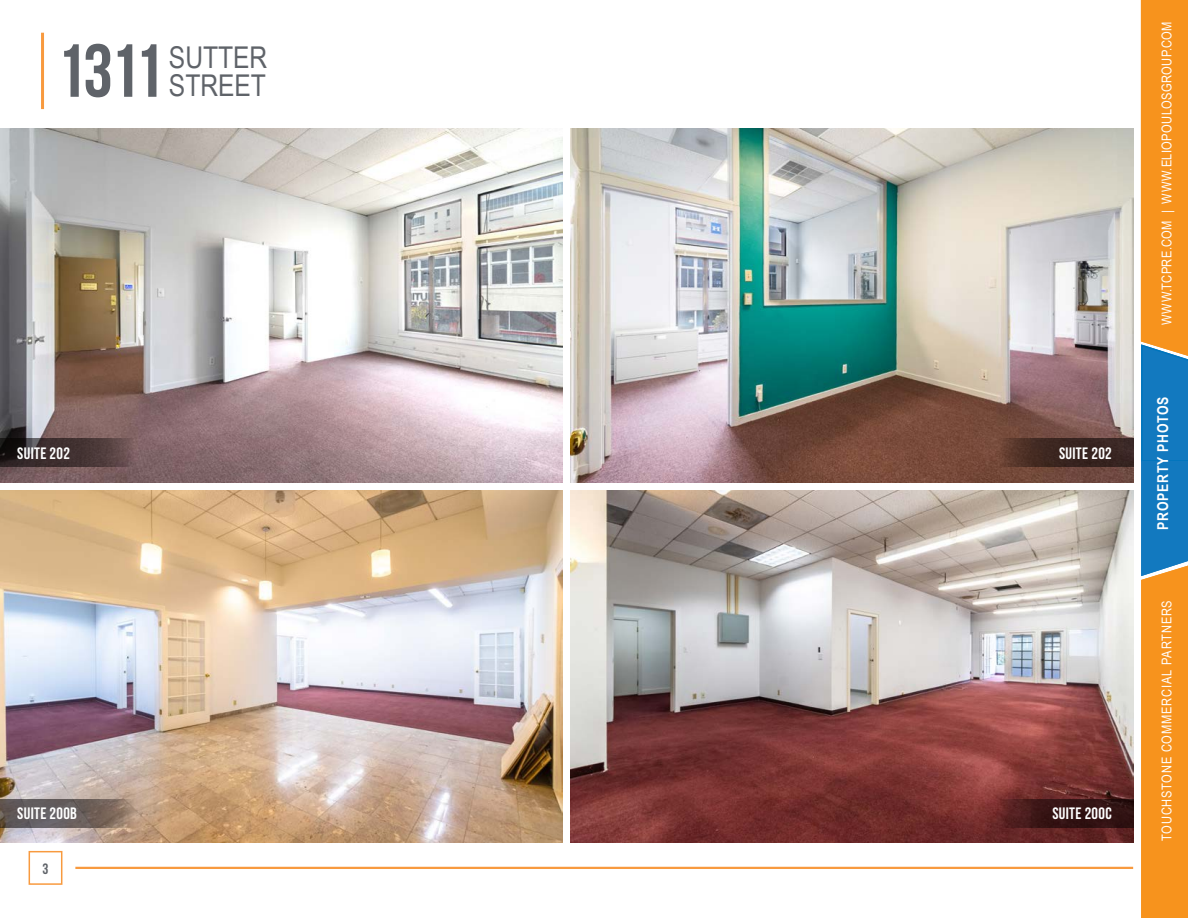
<style>
.page{position:relative;width:1188px;height:918px;background:#fff}
.page>*{position:absolute;margin:0;border:0;box-sizing:border-box;transform-origin:0 0}
.t1{font:700 75px "Bebas Neue";color:#5f6369}
.t2{font:30px/28.5px "Arial Narrow";color:#5f6369}
.Body{font:700 16.5px "Bebas Neue";letter-spacing:.02em;color:#fff}
.Body-2{font:700 15px "Arial Narrow";letter-spacing:.05em;color:#fff}
.t3{font:700 15px "Bebas Neue";color:#5f6369}
.Body-3{font:13.5px "Arial Narrow";letter-spacing:.03em;color:#fff}
.Body-4{font:13.5px "Arial Narrow";letter-spacing:.05em;color:#fff}
</style>
<div class="page">
<img style="left:0;top:129px;width:563px;height:353px">
<img style="left:0;top:490px;width:563px;height:352px">
<img style="left:570px;top:129px;width:563px;height:353px">
<img style="left:570px;top:490px;width:563px;height:352px">
<div style="left:29px;top:851px;width:33px;height:34px;border:2px solid #f89a3f"></div>
<hr style="left:75px;top:867px;width:1058px;height:2px;background:#f89a3f">
<hr style="left:41px;top:33px;width:3px;height:76px;background:#f89a3f">
<svg style="left:1140px;top:0;width:48px;height:918px;background:#c28f48"></svg>
<svg style="left:1000px;top:439px;width:133px;height:28px;background:#412923"></svg>
<svg style="left:1000px;top:799px;width:133px;height:28px;background:#3b1616"></svg>
<svg style="left:0;top:799px;width:133px;height:28px;background:#6e635e"></svg>
<svg style="left:0;top:439px;width:133px;height:28px;background:#413233"></svg>
<h1 class="t1" style="left:56px;top:30px;width:109px">1311</h1>
<h2 class="t2" style="left:169px;top:42px;width:100px">SUTTER<br>STREET</h2>
<p class="Body" style="left:17px;top:444px;width:54px">SUITE 202</p>
<p class="Body" style="left:1059px;top:444px;width:54px">SUITE 202</p>
<p class="Body" style="left:17px;top:805px;width:61px">SUITE 200B</p>
<p class="Body" style="left:1052px;top:805px;width:61px">SUITE 200C</p>
<p class="t3" style="left:43px;top:860px;width:7px">3</p>
<p class="Body-3" style="left:1157px;top:325px;width:305px;rotate:-90deg">WWW.TCPRE.COM | WWW.ELIOPOULOSGROUP.COM</p>
<p class="Body-2" style="left:1152px;top:530px;width:135px;rotate:-90deg">PROPERTY PHOTOS</p>
<p class="Body-4" style="left:1157px;top:841px;width:242px;rotate:-90deg">TOUCHSTONE COMMERCIAL PARTNERS</p>
</div>
